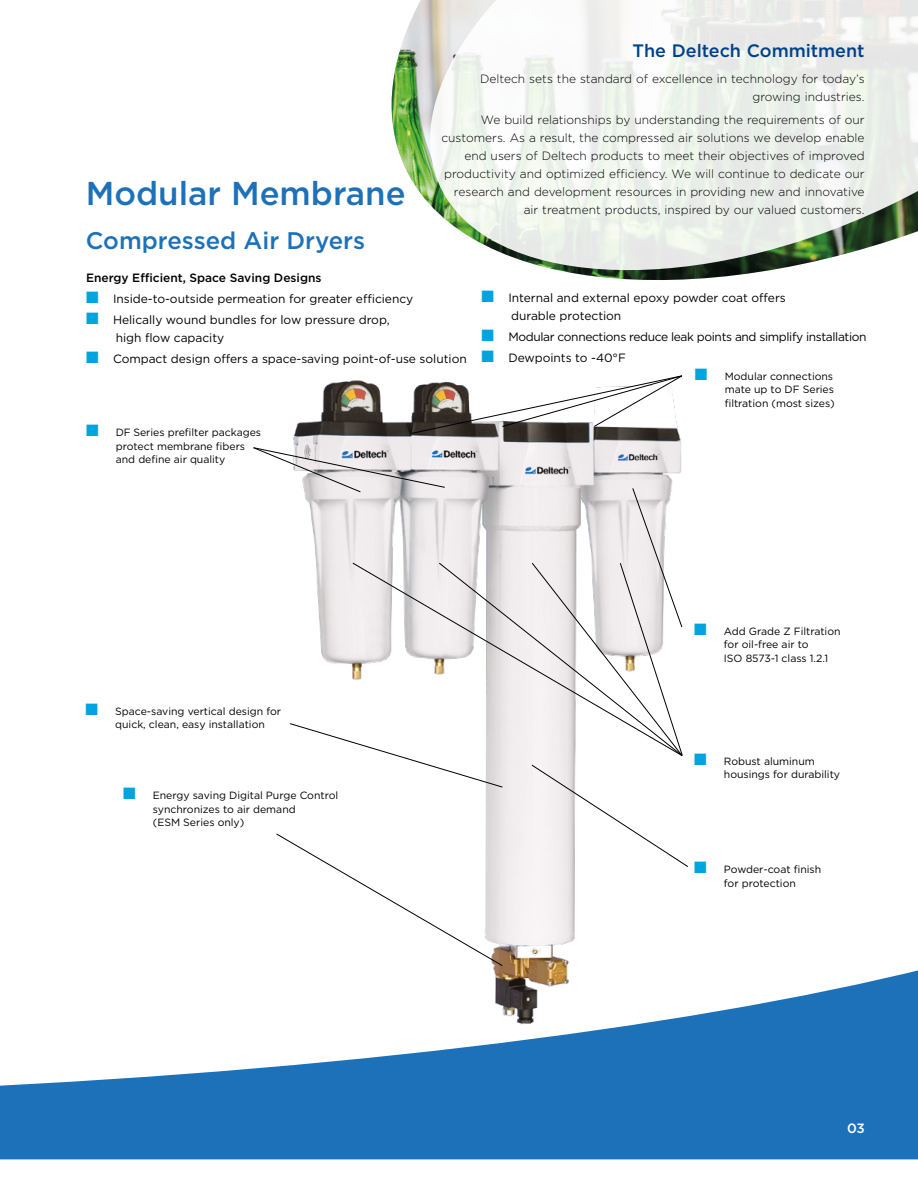
<style>
.page{position:relative;width:918px;height:1188px;background:#fff}
.page>*{position:absolute;margin:0;border:0;box-sizing:border-box;transform-origin:0 0}
.t1{font:500 33px "Gotham";color:#1d71b8}
.t2{font:500 24px "Gotham";color:#1d71b8}
.t3{font:500 18px "Gotham";letter-spacing:-.005em;color:#004289}
.t4{font:500 13.5px "Gotham";color:#fff}
.t5{font:300 12px/18px "Gotham";color:#000;text-align:right}
.t6{font:12px/18px "Gotham";letter-spacing:-.005em;color:#000}
.t7{font:12px "Gotham";letter-spacing:-.03em;color:#000}
.t8{font:500 12px "Gotham";color:#000}
.t9{font:10.5px/13.5px "Gotham";color:#000}
.s1{color:#00a5df}
</style>
<div class="page">
<img style="left:293px;top:380px;width:389px;height:587px">
<svg style="left:0;top:967px;width:918px;height:192px;fill:#1d71b8"></svg>
<svg style="left:276px;top:833px;width:227px;height:134px"></svg>
<svg style="left:290px;top:723px;width:213px;height:65px"></svg>
<svg style="left:352px;top:562px;width:86px;height:195px"></svg>
<svg style="left:438px;top:562px;width:93px;height:195px"></svg>
<svg style="left:531px;top:487px;width:152px;height:270px"></svg>
<svg style="left:411px;top:375px;width:272px;height:59px"></svg>
<svg style="left:253px;top:447px;width:193px;height:46px"></svg>
<svg style="left:531px;top:764px;width:157px;height:104px"></svg>
<img style="left:391px;top:8px;width:367px;height:272px">
<svg style="left:417px;top:0;width:501px;height:272px;fill:#ecf1ea"></svg>
<h1 class="t1" style="left:86px;top:172px;width:321px">Modular Membrane</h1>
<h2 class="t2" style="left:86px;top:225px;width:281px">Compressed Air Dryers</h2>
<h3 class="t3" style="left:633px;top:39px;width:234px">The Deltech Commitment</h3>
<p class="t5" style="left:480px;top:70px;width:386px">Deltech sets the standard of excellence in technology for today’s growing industries.</p>
<p class="t5" style="left:441px;top:110px;width:425px">We build relationships by understanding the requirements of our customers. As a result, the compressed air solutions we develop enable end users of Deltech products to meet their objectives of improved productivity and optimized efficiency. We will continue to dedicate our research and development resources in providing new and innovative air treatment products, inspired by our valued customers.</p>
<p class="t8" style="left:86px;top:270px;width:237px">Energy Efficient, Space Saving Designs</p>
<p class="t6" style="left:86px;top:289px;width:329px"><span class="s1">■</span> Inside-to-outside permeation for greater efficiency</p>
<p class="t6" style="left:116px;top:310px;width:275px;text-indent:-30px"><span class="s1">■</span> Helically wound bundles for low pressure drop, high flow capacity</p>
<p class="t6" style="left:86px;top:349px;width:382px"><span class="s1">■</span> Compact design offers a space-saving point-of-use solution</p>
<p class="t9" style="left:116px;top:426px;width:147px;text-indent:-30px"><span class="s1">■</span> DF Series prefilter packages protect membrane fibers and define air quality</p>
<p class="t6" style="left:511px;top:288px;width:276px;text-indent:-30px"><span class="s1">■</span> Internal and external epoxy powder coat offers durable protection</p>
<p class="t7" style="left:481px;top:329px;width:387px"><span class="s1">■</span> Modular connections reduce leak points and simplify installation</p>
<p class="t6" style="left:481px;top:348px;width:146px"><span class="s1">■</span> Dewpoints to -40°F</p>
<p class="t9" style="left:725px;top:369px;width:111px;text-indent:-30px"><span class="s1">■</span> Modular connections mate up to DF Series filtration (most sizes)</p>
<p class="t9" style="left:115px;top:704px;width:167px;text-indent:-30px"><span class="s1">■</span> Space-saving vertical design for quick, clean, easy installation</p>
<p class="t9" style="left:153px;top:788px;width:187px;text-indent:-30px"><span class="s1">■</span> Energy saving Digital Purge Control synchronizes to air demand<br>(ESM Series only)</p>
<p class="t9" style="left:724px;top:624px;width:118px;text-indent:-30px"><span class="s1">■</span> Add Grade Z Filtration for oil-free air to<br>ISO 8573-1 class 1.2.1</p>
<p class="t9" style="left:724px;top:754px;width:118px;text-indent:-30px"><span class="s1">■</span> Robust aluminum housings for durability</p>
<p class="t9" style="left:694px;top:863px;width:129px;text-align:center"><span class="s1">■</span> Powder-coat finish for protection</p>
<p class="t4" style="left:847px;top:1120px;width:19px">03</p>
</div>
